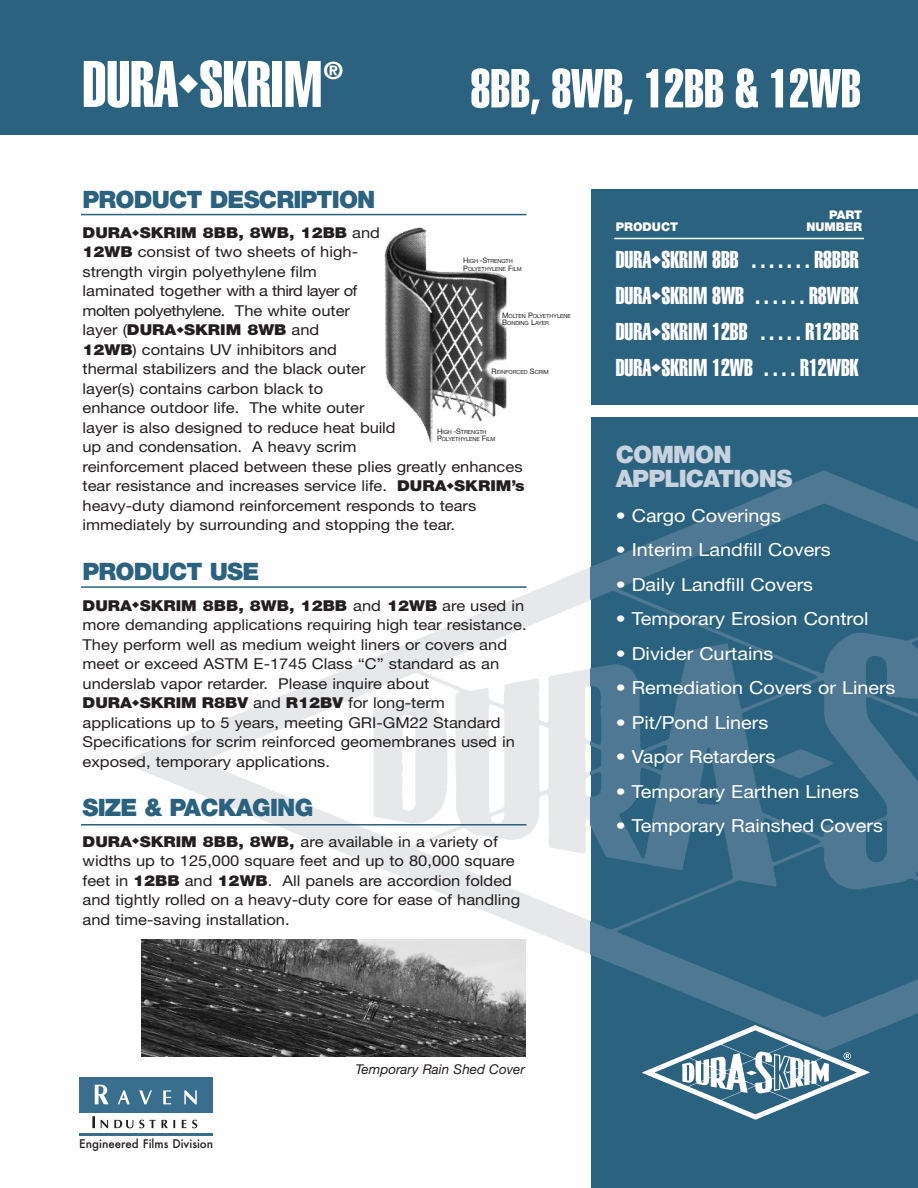
<style>
.page{position:relative;width:918px;height:1188px;background:#fff}
.page>*{position:absolute;margin:0;border:0;box-sizing:border-box;transform-origin:0 0}
.t1{font:64.5px "Helvetica LT Extra Compressed";color:#fff}
.t2{font:54px "Helvetica LT Extra Compressed";color:#fff}
.t3{font:24px/36px "Helvetica LT Extra Compressed";color:#fff;text-align:justify}
.t4{font:900 24px "Helvetica Neue";letter-spacing:-.035em;color:#2b627f}
.t5{font:900 24px/24px "Helvetica Neue";letter-spacing:-.035em;color:#c7d3de}
.t6{font:18px "Helvetica Neue";color:#fff;scale:1.1 1}
.t7{font:15px/19.5px "Helvetica Neue";color:#231f20;scale:1.1 1}
.t8{font:italic 13.5px "Helvetica Neue";color:#231f20}
.t9{font:900 12px "Helvetica Neue";color:#fff}
.t10{font:500 11.55px "Futura";color:#231f20}
.t11{font:5.7px/7.5px "Helvetica Neue";letter-spacing:-.015em;color:#231f20}
.s1{font-weight:900}
.s2{font-size:7.5px}
</style>
<div class="page">
<img style="left:125px;top:566px;width:466px;height:491px">
<div style="left:591px;top:189px;width:327px;height:999px;background:#2b627f"></div>
<img style="left:591px;top:470px;width:327px;height:559px">
<div style="left:80px;top:1077px;width:133px;height:35px;background:#396e8f"></div>
<svg style="left:139px;top:1090px;width:13px;height:14px"></svg>
<svg style="left:184px;top:1090px;width:13px;height:14px"></svg>
<svg style="left:163px;top:1090px;width:8px;height:14px"></svg>
<svg style="left:118px;top:1090px;width:12px;height:14px"></svg>
<svg style="left:92px;top:1116px;width:3px;height:12px"></svg>
<svg style="left:101px;top:1120px;width:7px;height:8px"></svg>
<svg style="left:114px;top:1120px;width:19px;height:8px"></svg>
<svg style="left:139px;top:1120px;width:17px;height:8px"></svg>
<svg style="left:162px;top:1120px;width:13px;height:8px"></svg>
<svg style="left:182px;top:1120px;width:4px;height:8px"></svg>
<svg style="left:192px;top:1120px;width:5px;height:8px"></svg>
<hr style="left:80px;top:1133px;width:133px;height:2px;background:#396e8f">
<svg style="left:95px;top:1085px;width:14px;height:19px"></svg>
<img style="left:634px;top:1016px;width:244px;height:104px">
<div style="left:584px;top:405px;width:334px;height:12px;background:#fff"></div>
<img style="left:384px;top:227px;width:123px;height:216px">
<hr style="left:81px;top:214px;width:445px;height:1px;background:#2b627f">
<hr style="left:81px;top:586px;width:445px;height:2px;background:#2b627f">
<hr style="left:81px;top:824px;width:445px;height:2px;background:#2b627f">
<img style="left:141px;top:939px;width:385px;height:117px">
<hr style="left:614px;top:238px;width:250px;height:1px;background:#fff">
<div style="left:0;top:0;width:918px;height:135px;background:#2b627f"></div>
<h1 class="t1" style="left:83px;top:61px;width:241px">DURA◆SKRIM</h1>
<h2 class="t2" style="left:470px;top:69px;width:392px">8BB, 8WB, 12BB &amp; 12WB</h2>
<h3 class="t3" style="left:324px;top:54px;width:21px">®</h3>
<h3 class="t4" style="left:82px;top:190px;width:295px">PRODUCT DESCRIPTION</h3>
<p class="t7" style="left:82px;top:223px;width:403px"><span class="s1">DURA</span>◆<span class="s1">SKRIM 8BB, 8WB, 12BB</span> and<br><span class="s1">12WB</span> consist of two sheets of high-<br>strength virgin polyethylene film<br>laminated together with a third layer of<br>molten polyethylene. The white outer<br>layer (<span class="s1">DURA</span>◆<span class="s1">SKRIM 8WB</span> and<br><span class="s1">12WB</span>) contains UV inhibitors and<br>thermal stabilizers and the black outer<br>layer(s) contains carbon black to<br>enhance outdoor life. The white outer<br>layer is also designed to reduce heat build<br>up and condensation. A heavy scrim<br>reinforcement placed between these plies greatly enhances tear resistance and increases service life. <span class="s1">DURA</span>◆<span class="s1">SKRIM’s </span>heavy-duty diamond reinforcement responds to tears immediately by surrounding and stopping the tear.</p>
<h3 class="t4" style="left:82px;top:563px;width:178px">PRODUCT USE</h3>
<p class="t7" style="left:82px;top:595px;width:405px"><span class="s1">DURA</span>◆<span class="s1">SKRIM 8BB, 8WB, 12BB</span> and <span class="s1">12WB</span> are used in more demanding applications requiring high tear resistance.<br>They perform well as medium weight liners or covers and meet or exceed ASTM E-1745 Class “C” standard as an underslab vapor retarder. Please inquire about <span class="s1">DURA</span>◆<span class="s1">SKRIM R8BV</span> and <span class="s1">R12BV</span> for long-term applications up to 5 years, meeting GRI-GM22 Standard Specifications for scrim reinforced geomembranes used in exposed, temporary applications.</p>
<h3 class="t4" style="left:82px;top:799px;width:232px">SIZE &amp; PACKAGING</h3>
<p class="t7" style="left:82px;top:831px;width:399px"><span class="s1">DURA</span>◆<span class="s1">SKRIM 8BB, 8WB,</span> are available in a variety of widths up to 125,000 square feet and up to 80,000 square feet in <span class="s1">12BB</span> and <span class="s1">12WB</span>. All panels are accordion folded and tightly rolled on a heavy-duty core for ease of handling and time-saving installation.</p>
<p class="t11" style="left:463px;top:258px;width:60px"><span class="s2">H</span>IGH <span class="s2">-S</span>TRENGTH<br><span class="s2">P</span>OLYETHYLENE <span class="s2">F</span>ILM</p>
<p class="t11" style="left:502px;top:312px;width:70px"><span class="s2">M</span>OLTEN <span class="s2">P</span>OLYETHYLENE<br><span class="s2">B</span>ONDING <span class="s2">L</span>AYER</p>
<p class="t11" style="left:492px;top:368px;width:59px"><span class="s2">R</span>EINFORCED <span class="s2">S</span>CRIM</p>
<p class="t11" style="left:437px;top:428px;width:60px"><span class="s2">H</span>IGH <span class="s2">-S</span>TRENGTH<br><span class="s2">P</span>OLYETHYLENE <span class="s2">F</span>ILM</p>
<p class="t9" style="left:829px;top:210px;width:34px">PART</p>
<p class="t9" style="left:616px;top:222px;width:64px">PRODUCT</p>
<p class="t9" style="left:806px;top:222px;width:57px">NUMBER</p>
<h3 class="t3" style="left:616px;top:243px;width:245px">DURA◆SKRIM 8BB . . . . . . . R8BBR DURA◆SKRIM 8WB . . . . . . R8WBK DURA◆SKRIM 12BB . . . . . R12BBR DURA◆SKRIM 12WB . . . . R12WBK</h3>
<h3 class="t5" style="left:616px;top:445px;width:178px">COMMON<br>APPLICATIONS</h3>
<p class="t6" style="left:616px;top:505px;width:152px">• Cargo Coverings</p>
<p class="t6" style="left:616px;top:539px;width:197px">• Interim Landfill Covers</p>
<p class="t6" style="left:616px;top:574px;width:181px">• Daily Landfill Covers</p>
<p class="t6" style="left:616px;top:608px;width:231px">• Temporary Erosion Control</p>
<p class="t6" style="left:616px;top:643px;width:145px">• Divider Curtains</p>
<p class="t6" style="left:616px;top:677px;width:256px">• Remediation Covers or Liners</p>
<p class="t6" style="left:616px;top:712px;width:140px">• Pit/Pond Liners</p>
<p class="t6" style="left:616px;top:746px;width:147px">• Vapor Retarders</p>
<p class="t6" style="left:616px;top:781px;width:223px">• Temporary Earthen Liners</p>
<p class="t6" style="left:616px;top:815px;width:244px">• Temporary Rainshed Covers</p>
<p class="t10" style="left:79px;top:1137px;width:136px">Engineered Films Division</p>
<p class="t8" style="left:355px;top:1061px;width:171px">Temporary Rain Shed Cover</p>
</div>
